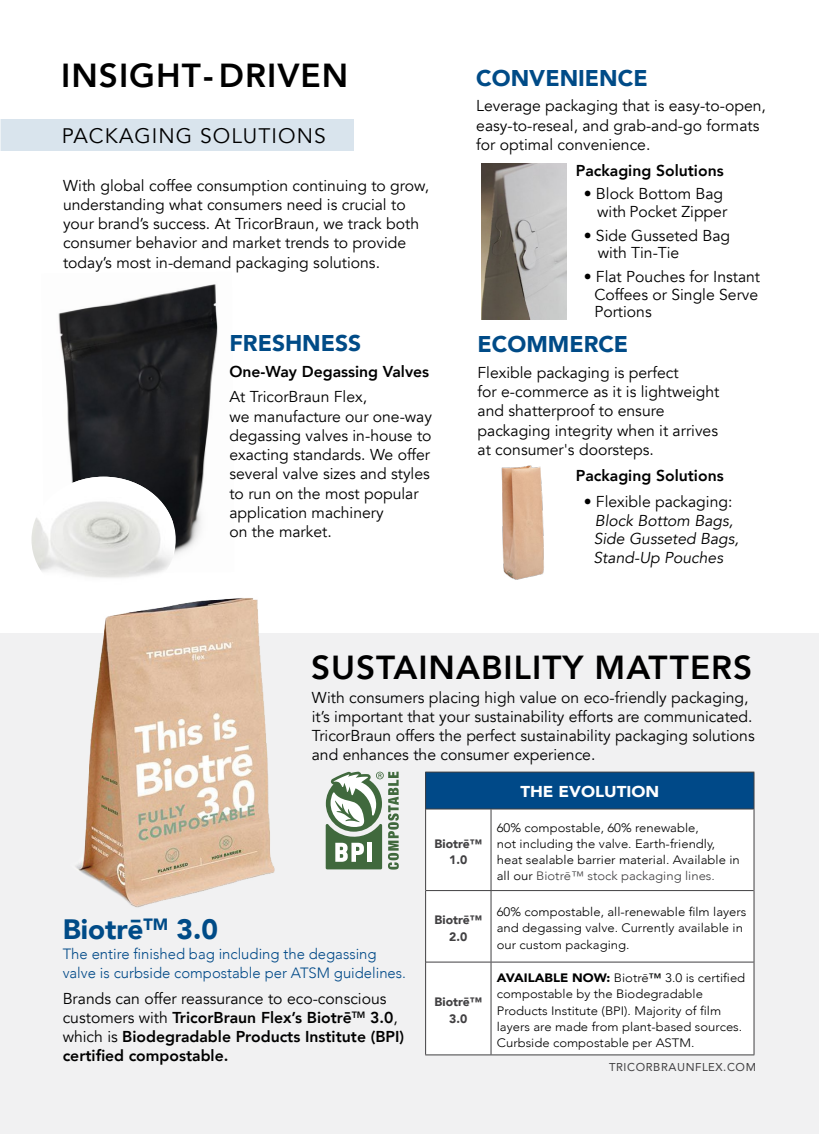
<style>
.page{position:relative;width:819px;height:1134px;background:#fff}
.page>*{position:absolute;margin:0;border:0;box-sizing:border-box;transform-origin:0 0}
.t1{font:800 33.25px "Avenir";letter-spacing:.03em;color:#000}
.t2{font:900 28px "Avenir";color:#004b87}
.t3{font:900 22.75px "Avenir";color:#004b87}
.t4{font:21px "Avenir";letter-spacing:.05em;color:#000}
.t5{font:15.75px/19.2px "Avenir";color:#000}
.t6{font:800 15.75px/19.2px "Avenir";color:#000}
.t7{font:italic 15.75px/18.9px "Avenir";color:#000}
.t8{font:900 15.75px "Avenir";color:#fff;scale:1.07 1}
.t9{font:300 14.88px/18.9px "Avenir";color:#004988}
.t10{font:300 12.25px/16.3px "Avenir";color:#000;scale:1.07 1}
.t11{font:300 12.25px/16.3px "Avenir";color:#000101;scale:1.07 1}
.t12{font:900 12.25px/16.3px "Avenir";color:#414042;text-align:center}
.t13{font:11.38px "Avenir";letter-spacing:.05em;color:#414042}
.s1{font-weight:400}
.s2{color:#414042}
.s3{font-weight:900}
.s4{font-weight:500}
</style>
<div class="page">
<img style="left:58px;top:284px;width:160px;height:271px">
<img style="left:31px;top:477px;width:142px;height:98px">
<div style="left:0;top:633px;width:819px;height:501px;background:#f1f1f2"></div>
<img style="left:76px;top:575px;width:199px;height:333px">
<div style="left:0;top:119px;width:353px;height:31px;background:#d9e4ed"></div>
<svg style="left:0;top:119px;width:1px;height:32px"></svg>
<svg style="left:326px;top:772px;width:73px;height:98px"></svg>
<img style="left:481px;top:163px;width:86px;height:157px">
<div style="left:426px;top:772px;width:328px;height:37px;background:#004988"></div>
<div style="left:426px;top:810px;width:328px;height:245px;background:#fff"></div>
<hr style="left:425px;top:772px;width:66px;height:1px;background:#414042">
<hr style="left:491px;top:772px;width:263px;height:1px;background:#414042">
<hr style="left:426px;top:809px;width:65px;height:1px;background:#414042">
<hr style="left:491px;top:809px;width:263px;height:1px;background:#414042">
<hr style="left:426px;top:890px;width:65px;height:1px;background:#414042">
<hr style="left:491px;top:890px;width:263px;height:1px;background:#414042">
<hr style="left:426px;top:962px;width:65px;height:1px;background:#414042">
<hr style="left:491px;top:962px;width:263px;height:1px;background:#414042">
<hr style="left:425px;top:1055px;width:66px;height:1px;background:#414042">
<hr style="left:491px;top:1055px;width:263px;height:1px;background:#414042">
<hr style="left:425px;top:772px;width:1px;height:37px;background:#414042">
<hr style="left:754px;top:772px;width:1px;height:37px;background:#414042">
<hr style="left:425px;top:809px;width:1px;height:82px;background:#414042">
<hr style="left:491px;top:809px;width:1px;height:81px;background:#414042">
<hr style="left:754px;top:809px;width:1px;height:82px;background:#414042">
<hr style="left:425px;top:891px;width:1px;height:71px;background:#414042">
<hr style="left:491px;top:891px;width:1px;height:71px;background:#414042">
<hr style="left:754px;top:891px;width:1px;height:71px;background:#414042">
<hr style="left:425px;top:962px;width:1px;height:93px;background:#414042">
<hr style="left:491px;top:962px;width:1px;height:93px;background:#414042">
<hr style="left:754px;top:962px;width:1px;height:93px;background:#414042">
<img style="left:501px;top:465px;width:43px;height:115px">
<h1 class="t1" style="left:61px;top:49px;width:289px">INSIGHT- DRIVEN</h1>
<h3 class="t4" style="left:62px;top:124px;width:265px">PACKAGING SOLUTIONS</h3>
<p class="t5" style="left:63px;top:176px;width:368px">With global coffee consumption continuing to grow, understanding what consumers need is crucial to your brand’s success. At TricorBraun, we track both consumer behavior and market trends to provide today’s most in-demand packaging solutions.</p>
<h3 class="t3" style="left:229px;top:324px;width:133px">FRESHNESS</h3>
<p class="t6" style="left:229px;top:362px;width:201px">One-Way Degassing Valves</p>
<p class="t5" style="left:229px;top:388px;width:204px">At TricorBraun Flex,<br>we manufacture our one-way degassing valves in-house to exacting standards. We offer several valve sizes and styles to run on the most popular application machinery<br>on the market.</p>
<h3 class="t3" style="left:476px;top:58px;width:173px">CONVENIENCE</h3>
<p class="t5" style="left:476px;top:97px;width:291px">Leverage packaging that is easy-to-open, easy-to-reseal, and grab-and-go formats for optimal convenience.</p>
<p class="t6" style="left:576px;top:161px;width:149px">Packaging Solutions</p>
<p class="t5" style="left:584px;top:186px;width:145px;line-height:17.5px;text-align:right">• Block Bottom Bag with Pocket Zipper</p>
<p class="t5" style="left:598px;top:227px;width:134px;line-height:17.5px;text-indent:-14px">• Side Gusseted Bag with Tin-Tie</p>
<p class="t5" style="left:594px;top:268px;width:167px;line-height:17.5px;text-indent:-11px">• Flat Pouches for Instant<br>Coffees or Single Serve<br>Portions</p>
<h3 class="t3" style="left:478px;top:325px;width:152px">ECOMMERCE</h3>
<p class="t5" style="left:478px;top:363px;width:244px">Flexible packaging is perfect<br>for e-commerce as it is lightweight and shatterproof to ensure packaging integrity when it arrives at consumer's doorsteps.</p>
<p class="t6" style="left:576px;top:466px;width:149px">Packaging Solutions</p>
<p class="t5" style="left:584px;top:492px;width:150px">• Flexible packaging:</p>
<p class="t7" style="left:594px;top:511px;width:147px">Block Bottom Bags,<br>Side Gusseted Bags,<br>Stand-Up Pouches</p>
<h1 class="t1" style="left:311px;top:642px;width:443px">SUSTAINABILITY MATTERS</h1>
<p class="t5" style="left:312px;top:688px;width:444px">With consumers placing high value on eco-friendly packaging, it’s important that your sustainability efforts are communicated.<br>TricorBraun offers the perfect sustainability packaging solutions and enhances the consumer experience.</p>
<h2 class="t2" style="left:63px;top:905px;width:157px">Biotrē<sup>TM</sup> 3.0</h2>
<p class="t9" style="left:63px;top:945px;width:345px">The entire finished bag including the degassing valve is curbside compostable per ATSM guidelines.</p>
<p class="t6" style="left:63px;top:989px;width:343px"><span class="s1">Brands can offer reassurance to eco-conscious customers with</span> TricorBraun Flex’s Biotrē<sup>TM</sup> 3.0<span class="s1">, which is</span> Biodegradable Products Institute (BPI) certified compostable.</p>
<p class="t12" style="left:435px;top:835px;width:49px">Biotrē™<br>1.0</p>
<p class="t8" style="left:520px;top:778px;width:131px">THE EVOLUTION</p>
<p class="t10" style="left:497px;top:819px;width:229px">60% compostable, 60% renewable,<br>not including the valve. Earth-friendly, heat sealable barrier material. Available in all our <span class="s2">Biotrē™ stock packaging lines.</span></p>
<p class="t12" style="left:435px;top:912px;width:49px">Biotrē™<br>2.0</p>
<p class="t10" style="left:497px;top:904px;width:235px">60% compostable, all-renewable film layers and degassing valve. Currently available in our custom packaging.</p>
<p class="t12" style="left:435px;top:994px;width:49px">Biotrē™<br>3.0</p>
<p class="t11" style="left:497px;top:970px;width:234px"><span class="s3">AVAILABLE NOW:</span> Biotrē<span class="s4">™</span> 3.0 is certified compostable by the Biodegradable Products Institute (BPI). Majority of film layers are made from plant-based sources.<br>Curbside compostable per ASTM.</p>
<p class="t13" style="left:609px;top:1057px;width:148px">TRICORBRAUNFLEX.COM</p>
</div>
